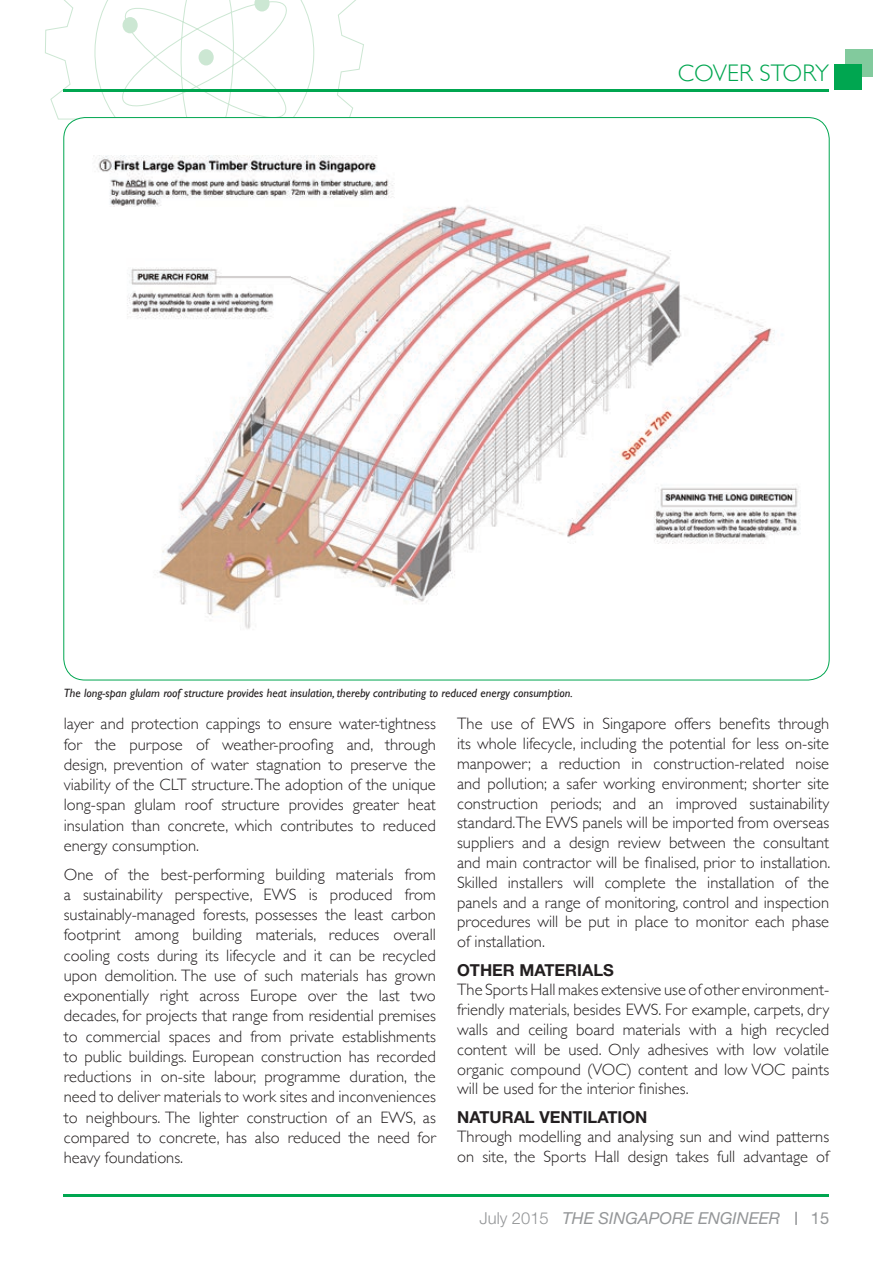
<style>
.page{position:relative;width:893px;height:1263px;background:#fff}
.page>*{position:absolute;margin:0;border:0;box-sizing:border-box;transform-origin:0 0}
.t1{font:300 24px "Gill Sans";color:#00a650}
.t2{font:300 16.5px/20.2px "Gill Sans";color:#231f20;text-align:justify}
.t3{font:700 16.5px "Helvetica Neue LT Std";color:#231f20}
.t4{font:italic 16.5px "Helvetica Neue LT Std";color:#949698}
.t5{font:16.5px "Helvetica Neue LT Std";color:#949698}
.t6{font:italic 12px "Gill Sans";color:#231f20}
.s1{font-weight:300;font-style:normal}
</style>
<div class="page">
<svg style="left:45px;top:0;width:319px;height:134px"></svg>
<svg style="left:116px;top:0;width:177px;height:117px"></svg>
<div style="left:198px;top:49px;width:16px;height:17px;background:#cce7d3;border-radius:50%"></div>
<div style="left:122px;top:17px;width:16px;height:16px;background:#cce7d3;border-radius:50%"></div>
<hr style="left:64px;top:89px;width:765px;height:2px;background:#00a650">
<hr style="left:64px;top:1194px;width:765px;height:2px;background:#00a650">
<div style="left:845px;top:50px;width:28px;height:27px;background:#82ca9d"></div>
<div style="left:834px;top:65px;width:27px;height:25px;background:#00a650"></div>
<svg style="left:795px;top:1212px;width:2px;height:13px"></svg>
<div style="left:64px;top:118px;width:765px;height:562px;background:#fff;border-radius:21px"></div>
<img style="left:93px;top:155px;width:708px;height:474px">
<h1 class="t1" style="left:678px;top:54px;width:153px">COVER STORY</h1>
<p class="t6" style="left:64px;top:686px;width:510px">The long-span glulam roof structure provides heat insulation, thereby contributing to reduced energy consumption.</p>
<p class="t2" style="left:64px;top:713px;width:374px">layer and protection cappings to ensure water-tightness for the purpose of weather-proofing and, through design, prevention of water stagnation to preserve the viability of the CLT structure. The adoption of the unique long-span glulam roof structure provides greater heat insulation than concrete, which contributes to reduced energy consumption.</p>
<p class="t2" style="left:64px;top:863px;width:374px">One of the best-performing building materials from a sustainability perspective, EWS is produced from sustainably-managed forests, possesses the least carbon footprint among building materials, reduces overall cooling costs during its lifecycle and it can be recycled upon demolition. The use of such materials has grown exponentially right across Europe over the last two decades, for projects that range from residential premises to commercial spaces and from private establishments to public buildings. European construction has recorded reductions in on-site labour, programme duration, the need to deliver materials to work sites and inconveniences to neighbours. The lighter construction of an EWS, as compared to concrete, has also reduced the need for heavy foundations.</p>
<p class="t2" style="left:457px;top:713px;width:375px;line-height:19.8px">The use of EWS in Singapore offers benefits through its whole lifecycle, including the potential for less on-site manpower; a reduction in construction-related noise and pollution; a safer working environment; shorter site construction periods; and an improved sustainability standard.The EWS panels will be imported from overseas suppliers and a design review between the consultant and main contractor will be finalised, prior to installation.<br>Skilled installers will complete the installation of the panels and a range of monitoring, control and inspection procedures will be put in place to monitor each phase of installation.</p>
<p class="t3" style="left:457px;top:959px;width:158px">OTHER MATERIALS</p>
<p class="t2" style="left:457px;top:979px;width:374px;line-height:19.8px">The Sports Hall makes extensive use of other environment&shy;friendly materials, besides EWS. For example, carpets, dry walls and ceiling board materials with a high recycled content will be used. Only adhesives with low volatile organic compound (VOC) content and low VOC paints will be used for the interior finishes.</p>
<p class="t3" style="left:457px;top:1106px;width:192px">NATURAL VENTILATION</p>
<p class="t2" style="left:457px;top:1126px;width:374px;line-height:19.8px">Through modelling and analysing sun and wind patterns on site, the Sports Hall design takes full advantage of</p>
<p class="t4" style="left:480px;top:1208px;width:302px"><span class="s1">July 2015</span> THE SINGAPORE ENGINEER</p>
<p class="t5" style="left:811px;top:1208px;width:20px">15</p>
</div>
